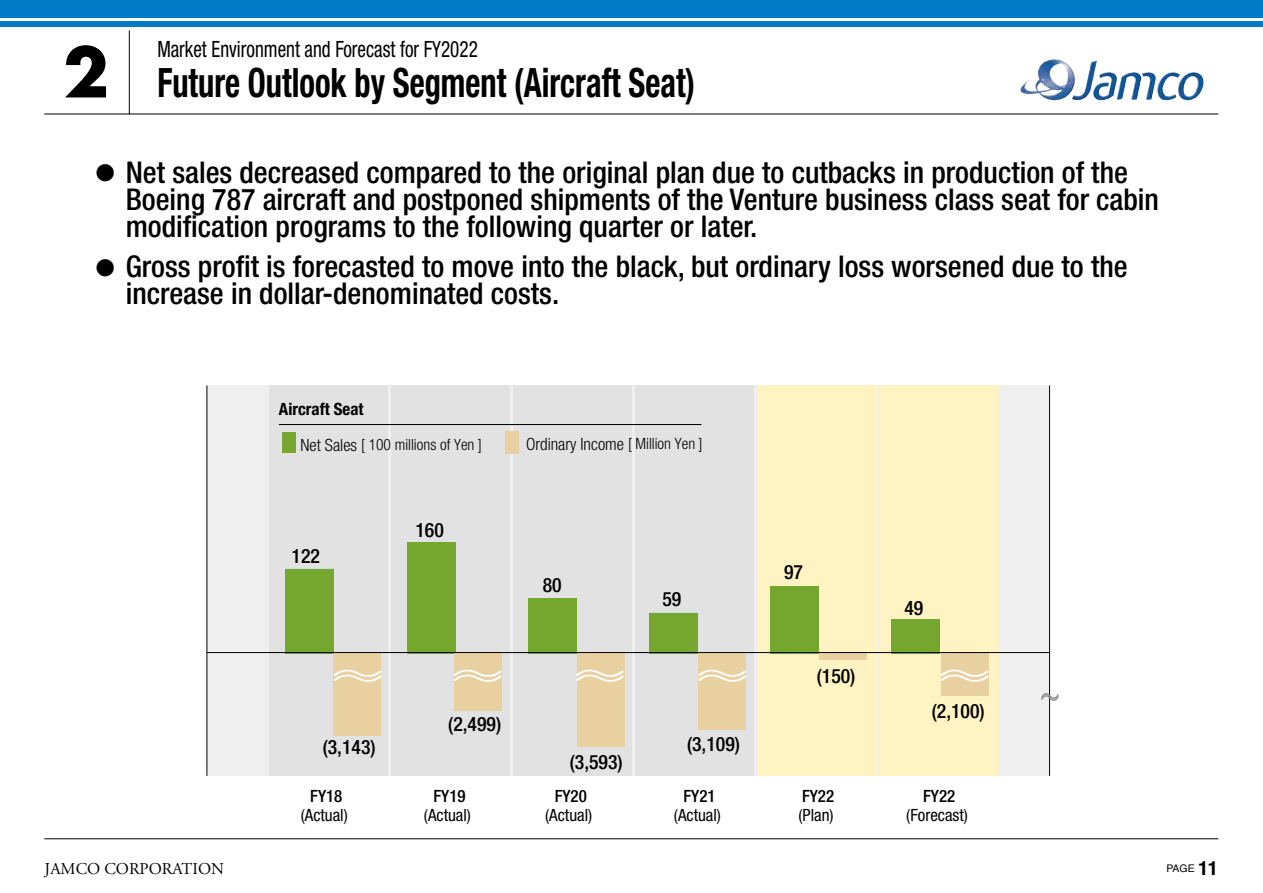
<style>
.page{position:relative;width:1263px;height:893px;background:#fff}
.page>*{position:absolute;margin:0;border:0;box-sizing:border-box;transform-origin:0 0}
.t1{font:700 67.5px "Futura";color:#000}
.t2{font:700 condensed 40.5px "Helvetica Neue";color:#000;scale:.8 1}
.t3{font:300 35.4px "Gothic MB101 Pro";color:#fff;scale:1.81 1}
.t4{font:500 condensed 30px/27px "Helvetica Neue";color:#000}
.t5{font:300 28.95px "Gothic MB101 Pro";color:#898989;scale:.8 1}
.t6{font:24px "Zapf Dingbats ITC";color:#000}
.t7{font:condensed 22.5px "Helvetica Neue";color:#000;scale:.85 1}
.t8{font:500 condensed 19.8px "Helvetica Neue";color:#000}
.t9{font:700 19.5px "Helvetica";color:#000}
.t10{font:condensed 16.95px "Helvetica Neue";color:#000}
.t11{font:300 condensed 16.95px "Helvetica Neue";color:#000}
.t12{font:500 condensed 16.95px "Helvetica Neue";color:#000}
.t13{font:700 condensed 16.95px "Helvetica Neue";color:#000}
.t14{font:16.5px "Adobe Garamond Pro";color:#000}
.t15{font:300 condensed 15.45px "Helvetica Neue";color:#000}
.t16{font:10.5px "Helvetica";color:#000}
.s1{font-size:16.95px}
.s2{font-size:15.45px}
</style>
<div class="page">
<div style="left:1px;top:21px;width:1262px;height:6px;background:#007bc7"></div>
<div style="left:0;top:0;width:1262px;height:17px;background:#007bc7"></div>
<img style="left:1020px;top:59px;width:57px;height:41px">
<hr style="left:44px;top:114px;width:1174px;height:1px;background:#000">
<hr style="left:44px;top:838px;width:1174px;height:1px;background:#000">
<hr style="left:129px;top:30px;width:1px;height:84px;background:#000">
<div style="left:207px;top:385px;width:842px;height:391px;background:#efefef"></div>
<div style="left:880px;top:385px;width:118px;height:391px;background:#fff3c3"></div>
<div style="left:758px;top:385px;width:118px;height:391px;background:#fff3c3"></div>
<div style="left:635px;top:385px;width:119px;height:391px;background:#e2e2e3"></div>
<div style="left:513px;top:385px;width:119px;height:391px;background:#e2e2e3"></div>
<div style="left:391px;top:385px;width:119px;height:391px;background:#e2e2e3"></div>
<div style="left:269px;top:385px;width:118px;height:391px;background:#e2e2e3"></div>
<div style="left:286px;top:569px;width:48px;height:85px;background:#75a62d"></div>
<div style="left:407px;top:542px;width:48px;height:112px;background:#75a62d"></div>
<div style="left:528px;top:598px;width:48px;height:56px;background:#75a62d"></div>
<div style="left:649px;top:613px;width:48px;height:41px;background:#75a62d"></div>
<div style="left:770px;top:586px;width:48px;height:68px;background:#75a62d"></div>
<div style="left:891px;top:620px;width:49px;height:34px;background:#75a62d"></div>
<div style="left:333px;top:653px;width:47px;height:83px;background:#e9d0a1"></div>
<div style="left:454px;top:653px;width:47px;height:58px;background:#e9d0a1"></div>
<div style="left:941px;top:653px;width:47px;height:43px;background:#e9d0a1"></div>
<div style="left:577px;top:653px;width:47px;height:94px;background:#e9d0a1"></div>
<div style="left:698px;top:653px;width:48px;height:77px;background:#e9d0a1"></div>
<div style="left:820px;top:653px;width:47px;height:7px;background:#e9d0a1"></div>
<hr style="left:1049px;top:385px;width:1px;height:391px;background:#000">
<hr style="left:207px;top:385px;width:1px;height:391px;background:#000">
<hr style="left:207px;top:652px;width:842px;height:1px;background:#000">
<div style="left:505px;top:431px;width:14px;height:23px;background:#e9d0a1"></div>
<div style="left:282px;top:432px;width:14px;height:21px;background:#75a62d"></div>
<hr style="left:279px;top:424px;width:422px;height:1px;background:#000">
<h1 class="t1" style="left:63px;top:23px;width:47px">2</h1>
<p class="t7" style="left:157px;top:36px;width:379px">Market Environment and Forecast for FY2022</p>
<h2 class="t2" style="left:157px;top:58px;width:674px">Future Outlook by Segment (Aircraft Seat(</h2>
<p class="t6" style="left:96px;top:161px;width:20px">●</p>
<p class="t6" style="left:96px;top:256px;width:20px">●</p>
<p class="t4" style="left:126px;top:158px;width:1004px">Net sales decreased compared to the original plan due to cutbacks in production of the</p>
<p class="t4" style="left:126px;top:185px;width:1035px">Boeing 787 aircraft and postponed shipments of the Venture business class seat for cabin modification programs to the following quarter or later.</p>
<p class="t4" style="left:126px;top:253px;width:1003px">Gross profit is forecasted to move into the black, but ordinary loss worsened due to the</p>
<p class="t4" style="left:126px;top:280px;width:435px">increase in dollar-denominated costs.</p>
<p class="t14" style="left:45px;top:858px;width:181px">JAMCO CORPORATION</p>
<p class="t13" style="left:279px;top:398px;width:86px">Aircraft Seat</p>
<p class="t15" style="left:300px;top:436px;width:183px"><span class="s1">Net Sales</span> [ 100 millions of Yen ]</p>
<p class="t11" style="left:526px;top:434px;width:178px">Ordinary Income <span class="s2">[ Million Yen [</span></p>
<p class="t8" style="left:415px;top:518px;width:30px">160</p>
<p class="t8" style="left:292px;top:544px;width:30px">122</p>
<p class="t8" style="left:543px;top:573px;width:20px">80</p>
<p class="t8" style="left:662px;top:587px;width:20px">59</p>
<p class="t3" style="left:325px;top:644px;width:37px">~</p>
<p class="t3" style="left:446px;top:644px;width:37px">~</p>
<p class="t3" style="left:568px;top:644px;width:37px">~</p>
<p class="t3" style="left:690px;top:644px;width:37px">~</p>
<p class="t8" style="left:448px;top:712px;width:54px">)2,499(</p>
<p class="t8" style="left:323px;top:735px;width:54px">)3,143(</p>
<p class="t8" style="left:570px;top:750px;width:54px">)3,593(</p>
<p class="t8" style="left:687px;top:732px;width:54px">)3,109(</p>
<p class="t12" style="left:310px;top:786px;width:34px">FY18</p>
<p class="t10" style="left:301px;top:805px;width:49px">(Actual(</p>
<p class="t12" style="left:433px;top:786px;width:34px">FY19</p>
<p class="t10" style="left:424px;top:805px;width:49px">(Actual(</p>
<p class="t12" style="left:555px;top:786px;width:34px">FY20</p>
<p class="t10" style="left:545px;top:805px;width:49px">(Actual(</p>
<p class="t12" style="left:683px;top:786px;width:34px">FY21</p>
<p class="t10" style="left:674px;top:805px;width:49px">(Actual(</p>
<p class="t8" style="left:784px;top:560px;width:20px">97</p>
<p class="t8" style="left:817px;top:664px;width:40px">)150(</p>
<p class="t12" style="left:802px;top:786px;width:34px">FY22</p>
<p class="t10" style="left:798px;top:805px;width:37px">(Plan(</p>
<p class="t8" style="left:904px;top:596px;width:20px">49</p>
<p class="t3" style="left:932px;top:644px;width:37px">~</p>
<p class="t8" style="left:932px;top:699px;width:54px">)2,100(</p>
<p class="t12" style="left:923px;top:786px;width:34px">FY22</p>
<p class="t10" style="left:906px;top:805px;width:63px">(Forecast(</p>
<p class="t5" style="left:1038px;top:671px;width:31px">~</p>
<p class="t9" style="left:1198px;top:853px;width:22px">11</p>
<p class="t16" style="left:1166px;top:860px;width:30px">PAGE</p>
</div>
